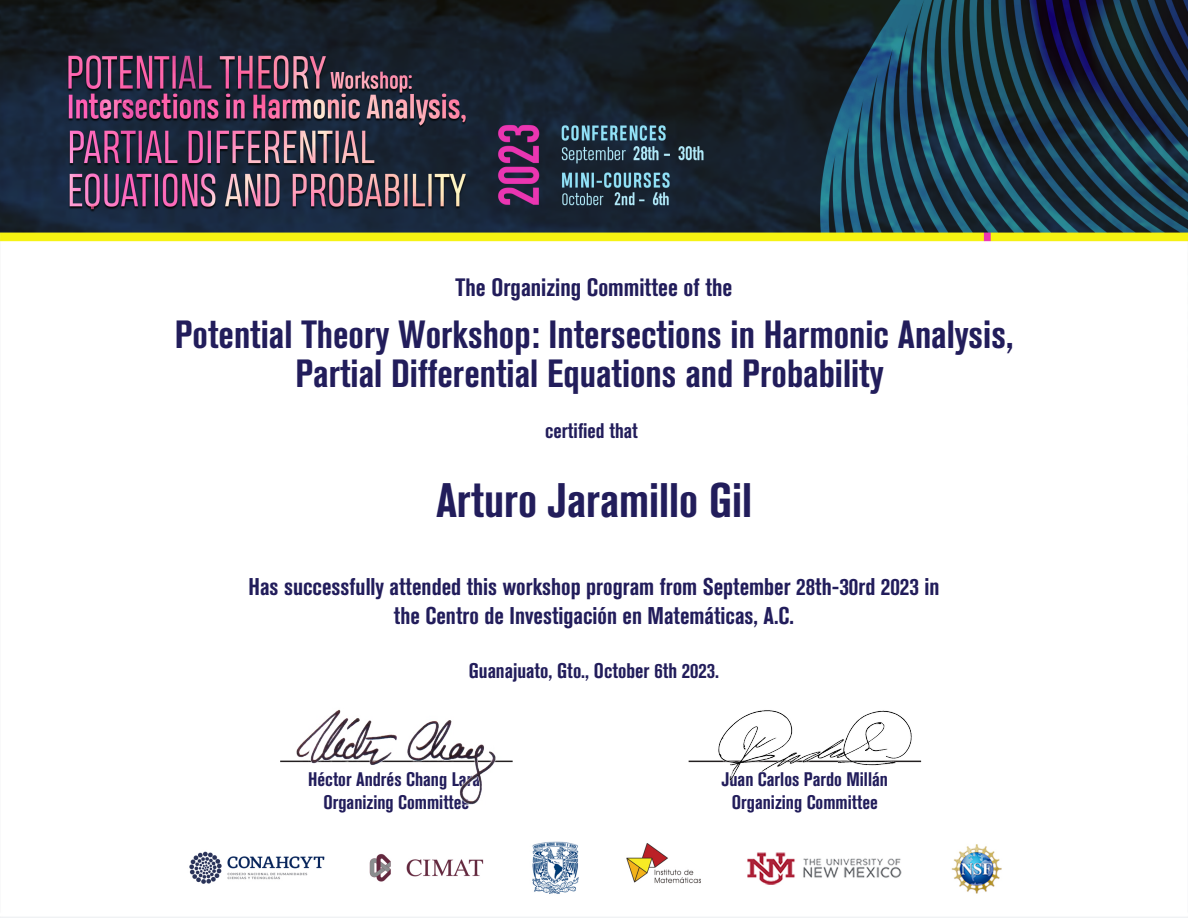
<style>
.page{position:relative;width:1188px;height:918px;background:#fff}
.page>*{position:absolute;margin:0;border:0;box-sizing:border-box;transform-origin:0 0}
.t1{font:700 condensed 48px "Akzidenz Grotesk BQ";color:#221d5b}
.t2{font:700 condensed 39px/39px "Akzidenz Grotesk BQ";color:#221d5b;text-align:center}
.t3{font:700 condensed 24.9px "Akzidenz Grotesk BQ";color:#221d5b}
.t4{font:700 condensed 24px/28.8px "Akzidenz Grotesk BQ";color:#221d5b;text-align:center}
.t5{font:700 condensed 21px "Akzidenz Grotesk BQ";color:#221d5b}
.t6{font:700 condensed 19.5px/23.4px "Akzidenz Grotesk BQ";color:#221d5b;text-align:center}
</style>
<div class="page">
<img style="left:0;top:0;width:1188px;height:918px">
<hr style="left:689px;top:761px;width:232px;height:1px;background:#231f20">
<img style="left:270px;top:682px;width:253px;height:130px">
<img style="left:702px;top:677px;width:230px;height:127px">
<p class="t3" style="left:456px;top:273px;width:278px">The Organizing Committee of the</p>
<h2 class="t2" style="left:175px;top:315px;width:840px">Potential Theory Workshop: Intersections in Harmonic Analysis,<br>Partial Differential Equations and Probability</h2>
<p class="t5" style="left:545px;top:418px;width:94px">certified that</p>
<h1 class="t1" style="left:436px;top:473px;width:317px">Arturo Jaramillo Gil</h1>
<p class="t4" style="left:249px;top:573px;width:692px">Has successfully attended this workshop program from September 28th-30rd 2023 in the Centro de Investigación en Matemáticas, A.C.</p>
<p class="t5" style="left:469px;top:659px;width:252px">Guanajuato, Gto., October 6th 2023.</p>
<p class="t6" style="left:308px;top:767px;width:173px">Héctor Andrés Chang Lara<br>Organizing Committee</p>
<p class="t6" style="left:722px;top:767px;width:168px">Juan Carlos Pardo Millán<br>Organizing Committee</p>
</div>
